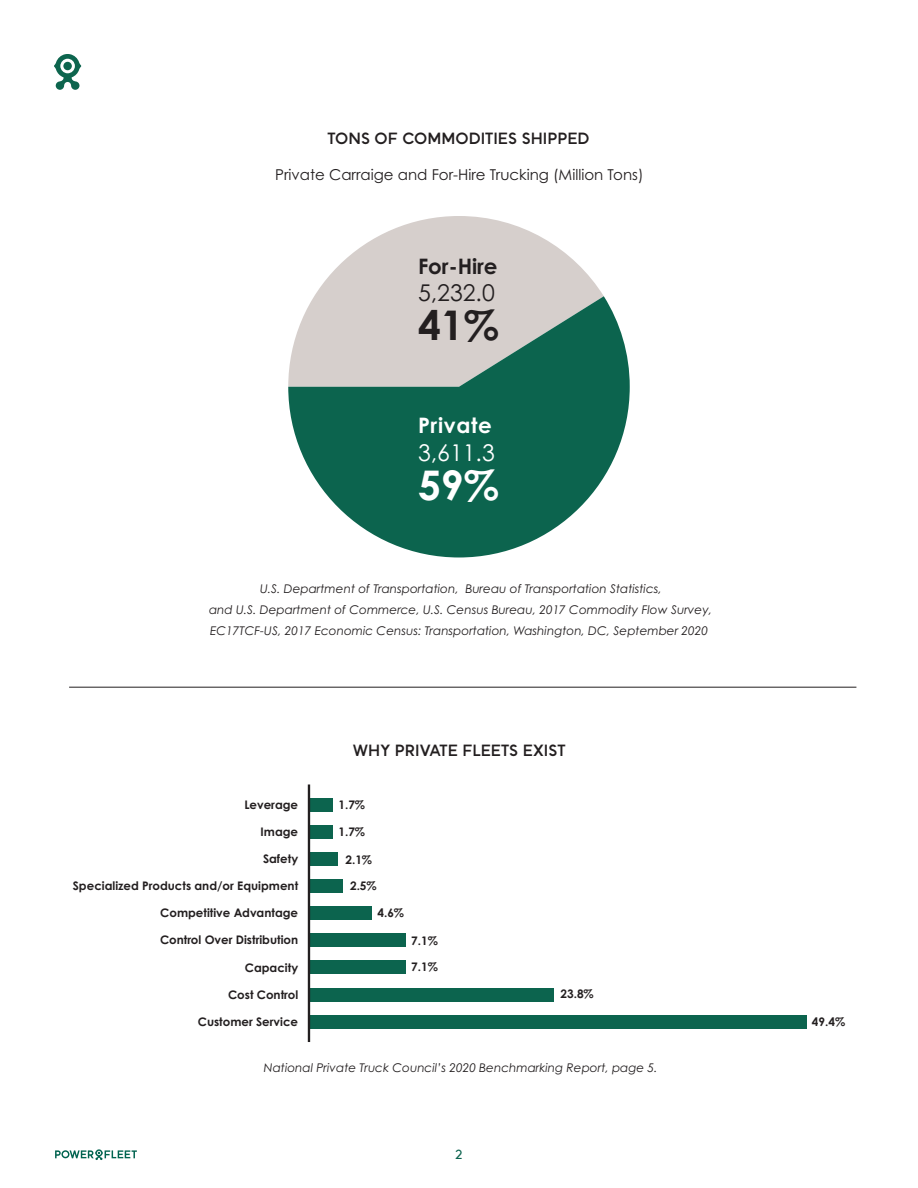
<style>
.page{position:relative;width:918px;height:1188px;background:#fff}
.page>*{position:absolute;margin:0;border:0;box-sizing:border-box;transform-origin:0 0}
.t1{font:700 40.95px "Century Gothic Pro";color:#231f20}
.t2{font:700 40.95px "Century Gothic Pro";color:#fff}
.t3{font:23.1px "Century Gothic Pro";color:#231f20}
.t4{font:23.1px "Century Gothic Pro";color:#fff}
.t5{font:700 21.3px "Century Gothic Pro";color:#231f20}
.t6{font:700 21.3px "Century Gothic Pro";letter-spacing:.03em;color:#fff}
.Problem_Solved{font:700 16.5px "II Vorkurs";color:#231f20}
.Body{font:15px "Century Gothic Pro";color:#231f20}
.t7{font:500 13.5px "II Vorkurs";color:#0c634f}
.t8{font:italic 12px "Century Gothic Pro";color:#231f20}
.t9{font:700 11.85px "Century Gothic Pro";color:#231f20}
</style>
<div class="page">
<svg style="left:54px;top:54px;width:27px;height:36px"></svg>
<div style="left:309px;top:1015px;width:497px;height:13px;background:#0c644e"></div>
<div style="left:309px;top:988px;width:245px;height:13px;background:#0c644e"></div>
<div style="left:309px;top:961px;width:96px;height:13px;background:#0c644e"></div>
<div style="left:309px;top:934px;width:96px;height:13px;background:#0c644e"></div>
<div style="left:309px;top:906px;width:62px;height:14px;background:#0c644e"></div>
<div style="left:309px;top:879px;width:34px;height:14px;background:#0c644e"></div>
<div style="left:309px;top:852px;width:28px;height:14px;background:#0c644e"></div>
<div style="left:309px;top:825px;width:23px;height:14px;background:#0c644e"></div>
<div style="left:309px;top:798px;width:23px;height:14px;background:#0c644e"></div>
<hr style="left:308px;top:785px;width:2px;height:257px;background:#231f20">
<svg style="left:314px;top:216px;width:290px;height:80px;fill:#d6cfcc"></svg>
<svg style="left:288px;top:296px;width:342px;height:261px;fill:#0c644e"></svg>
<hr style="left:69px;top:687px;width:787px;height:1px;background:#231f20">
<svg style="left:55px;top:1149px;width:82px;height:11px"></svg>
<p class="Problem_Solved" style="left:328px;top:129px;width:264px">TONS OF COMMODITIES SHIPPED</p>
<p class="Body" style="left:275px;top:165px;width:370px">Private Carraige and For-Hire Trucking (Million Tons)</p>
<p class="t5" style="left:418px;top:253px;width:81px">For-Hire</p>
<p class="t3" style="left:418px;top:279px;width:78px">5,232.0</p>
<p class="t1" style="left:418px;top:300px;width:82px">41%</p>
<p class="t6" style="left:418px;top:412px;width:75px">Private</p>
<p class="t4" style="left:418px;top:438px;width:78px">3,611.3</p>
<p class="t2" style="left:418px;top:460px;width:82px">59%</p>
<p class="t8" style="left:260px;top:581px;width:403px">U.S. Department of Transportation, Bureau of Transportation Statistics,</p>
<p class="t8" style="left:209px;top:602px;width:505px">and U.S. Department of Commerce, U.S. Census Bureau, 2017 Commodity Flow Survey,</p>
<p class="t8" style="left:210px;top:623px;width:500px">EC17TCF-US, 2017 Economic Census: Transportation, Washington, DC, September 2020</p>
<p class="t9" style="left:244px;top:797px;width:55px">Leverage</p>
<p class="t9" style="left:261px;top:824px;width:39px">Image</p>
<p class="t9" style="left:263px;top:851px;width:37px">Safety</p>
<p class="t9" style="left:73px;top:878px;width:227px">Specialized Products and/or Equipment</p>
<p class="t9" style="left:160px;top:906px;width:139px">Competitive Advantage</p>
<p class="t9" style="left:160px;top:933px;width:140px">Control Over Distribution</p>
<p class="t9" style="left:245px;top:960px;width:55px">Capacity</p>
<p class="t9" style="left:228px;top:987px;width:72px">Cost Control</p>
<p class="t9" style="left:198px;top:1014px;width:102px">Customer Service</p>
<p class="Problem_Solved" style="left:353px;top:741px;width:214px">WHY PRIVATE FLEETS EXIST</p>
<p class="t9" style="left:338px;top:797px;width:28px">1.7%</p>
<p class="t9" style="left:338px;top:824px;width:28px">1.7%</p>
<p class="t9" style="left:345px;top:852px;width:28px">2.1%</p>
<p class="t9" style="left:350px;top:878px;width:28px">2.5%</p>
<p class="t9" style="left:377px;top:906px;width:28px">4.6%</p>
<p class="t9" style="left:411px;top:933px;width:28px">7.1%</p>
<p class="t9" style="left:411px;top:960px;width:28px">7.1%</p>
<p class="t9" style="left:560px;top:986px;width:35px">23.8%</p>
<p class="t8" style="left:264px;top:1060px;width:395px">National Private Truck Council’s 2020 Benchmarking Report, page 5.</p>
<p class="t7" style="left:455px;top:1147px;width:9px">2</p>
<p class="t9" style="left:812px;top:1014px;width:35px">49.4%</p>
</div>
